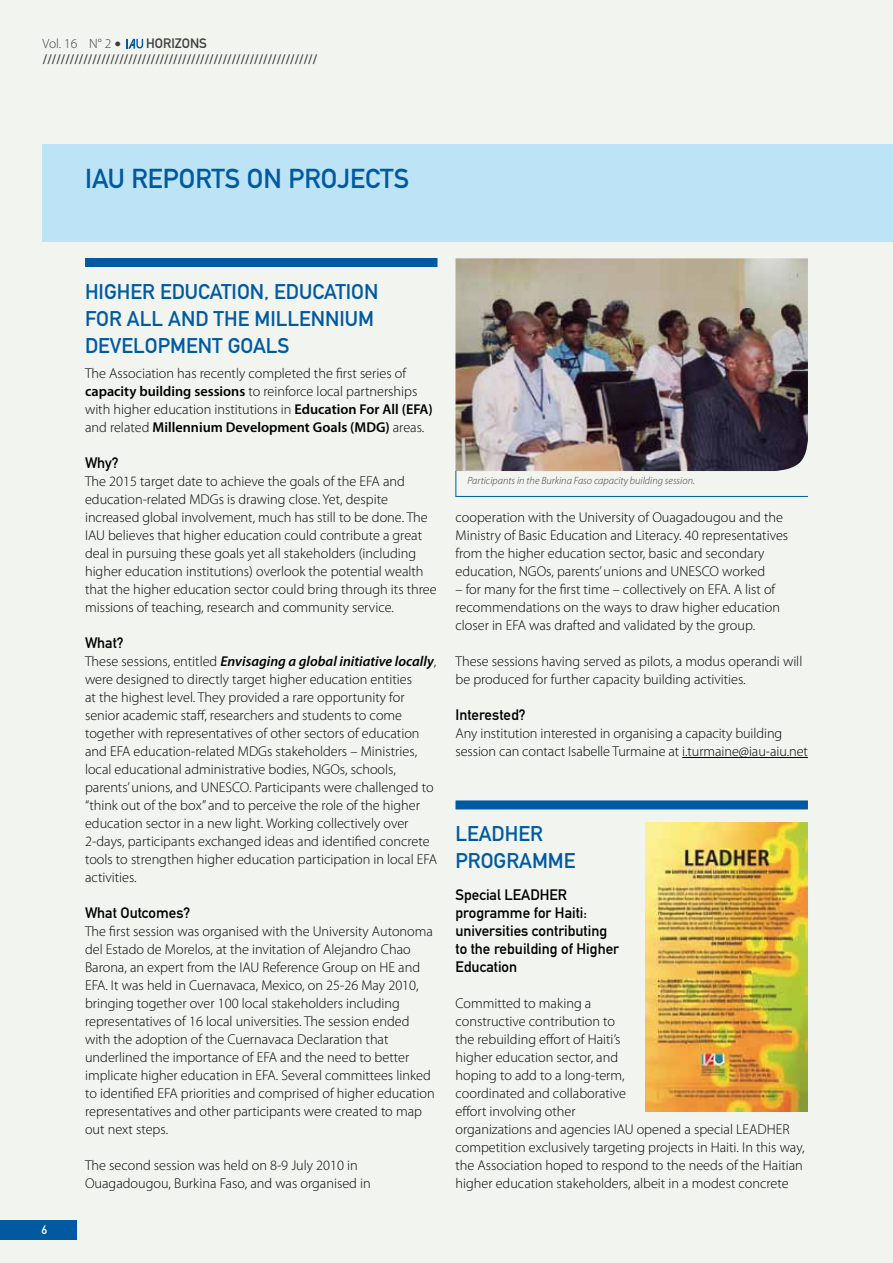
<style>
.page{position:relative;width:893px;height:1263px;background:#f2f4f0}
.page>*{position:absolute;margin:0;border:0;box-sizing:border-box;transform-origin:0 0}
.t1{font:27px "DIN Mittelschrift Std";color:#005aa2}
.t2{font:21px/27px "DIN Mittelschrift Std";color:#005aa2}
.t3{font:15px/18px "DIN Mittelschrift Std";color:#000}
.t4{font:300 14.25px/18px "Myriad Pro";color:#000}
.t5{font:13.5px/15.1px "DIN Mittelschrift Std";color:#3e3d40;text-align:center}
.t6{font:300 13.5px "Myriad Pro";color:#3e3d40}
.t7{font:12px "DIN Mittelschrift Std";color:#fff}
.t8{font:italic 300 10.5px "Myriad Pro";color:#3e3d40}
.s1{font-size:27px}
.s2{font-weight:600}
.s3{font-weight:600;font-style:italic}
</style>
<div class="page">
<div style="left:0;top:1220px;width:77px;height:20px;background:#005aa2"></div>
<svg style="left:126px;top:39px;width:17px;height:10px"></svg>
<div style="left:85px;top:258px;width:352px;height:9px;background:#005aa2"></div>
<hr style="left:682px;top:757px;width:126px;height:1px;background:#000">
<div style="left:455px;top:800px;width:353px;height:9px;background:#005aa2"></div>
<div style="left:43px;top:145px;width:850px;height:97px;background:#bde3f6"></div>
<img style="left:455px;top:258px;width:353px;height:212px">
<img style="left:645px;top:822px;width:163px;height:289px">
<svg style="left:455px;top:470px;width:353px;height:27px"></svg>
<p class="t5" style="left:43px;top:36px;width:276px">HORIZONS /////////////////////////////////////////////////////////////</p>
<p class="t6" style="left:43px;top:36px;width:80px">Vol. 16 N° 2 <span class="s1">•</span></p>
<p class="t7" style="left:41px;top:1223px;width:7px">6</p>
<h1 class="t1" style="left:85px;top:163px;width:326px">IAU REPORTS ON PROJECTS</h1>
<h2 class="t2" style="left:85px;top:278px;width:295px">HIGHER EDUCATION, EDUCATION<br>FOR ALL AND THE MILLENNIUM<br>DEVELOPMENT GOALS</h2>
<p class="t4" style="left:85px;top:364px;width:349px">The Association has recently completed the first series of <span class="s2">capacity building sessions</span> to reinforce local partnerships with higher education institutions in <span class="s2">Education For All (EFA) </span>and related <span class="s2">Millennium Development Goals (MDG)</span> areas.</p>
<p class="t3" style="left:85px;top:454px;width:35px">Why?</p>
<p class="t4" style="left:85px;top:472px;width:353px">The 2015 target date to achieve the goals of the EFA and education-related MDGs is drawing close. Yet, despite increased global involvement, much has still to be done. The IAU believes that higher education could contribute a great deal in pursuing these goals yet all stakeholders (including higher education institutions) overlook the potential wealth that the higher education sector could bring through its three missions of teaching, research and community service.</p>
<p class="t3" style="left:85px;top:634px;width:40px">What?</p>
<p class="t4" style="left:85px;top:652px;width:354px">These sessions, entitled <span class="s3">Envisaging a global initiative locally</span>, were designed to directly target higher education entities<br>at the highest level. They provided a rare opportunity for senior academic staff, researchers and students to come together with representatives of other sectors of education and EFA education-related MDGs stakeholders – Ministries, local educational administrative bodies, NGOs, schools, parents’ unions, and UNESCO. Participants were challenged to “think out of the box” and to perceive the role of the higher education sector in a new light. Working collectively over 2-days, participants exchanged ideas and identified concrete tools to strengthen higher education participation in local EFA activities.</p>
<p class="t3" style="left:85px;top:904px;width:107px">What Outcomes?</p>
<p class="t4" style="left:85px;top:922px;width:351px">The first session was organised with the University Autonoma del Estado de Morelos, at the invitation of Alejandro Chao Barona, an expert from the IAU Reference Group on HE and EFA. It was held in Cuernavaca, Mexico, on 25-26 May 2010, bringing together over 100 local stakeholders including representatives of 16 local universities. The session ended with the adoption of the Cuernavaca Declaration that underlined the importance of EFA and the need to better implicate higher education in EFA. Several committees linked to identified EFA priorities and comprised of higher education representatives and other participants were created to map out next steps.</p>
<p class="t4" style="left:85px;top:1156px;width:287px">The second session was held on 8-9 July 2010 in<br>Ouagadougou, Burkina Faso, and was organised in</p>
<p class="t8" style="left:467px;top:475px;width:229px">Participants in the Burkina Faso capacity building session.</p>
<p class="t4" style="left:455px;top:508px;width:334px">cooperation with the University of Ouagadougou and the Ministry of Basic Education and Literacy. 40 representatives from the higher education sector, basic and secondary education, NGOs, parents’ unions and UNESCO worked</p>
<p class="t4" style="left:455px;top:580px;width:326px">– for many for the first time – collectively on EFA. A list of recommendations on the ways to draw higher education closer in EFA was drafted and validated by the group.</p>
<p class="t4" style="left:455px;top:652px;width:348px">These sessions having served as pilots, a modus operandi will be produced for further capacity building activities.</p>
<p class="t3" style="left:455px;top:706px;width:72px">Interested?</p>
<p class="t4" style="left:455px;top:724px;width:354px">Any institution interested in organising a capacity building session can contact Isabelle Turmaine at i.turmaine@iau-aiu.net</p>
<h2 class="t2" style="left:455px;top:821px;width:89px">LEADHER<br>Programme</h2>
<p class="t3" style="left:455px;top:886px;width:165px">Special LEADHER programme for Haiti: universities contributing to the rebuilding of Higher<br>Education</p>
<p class="t4" style="left:455px;top:994px;width:351px">Committed to making a<br>constructive contribution to<br>the rebuilding effort of Haiti’s<br>higher education sector, and<br>hoping to add to a long-term,<br>coordinated and collaborative<br>effort involving other<br>organizations and agencies IAU opened a special LEADHER competition exclusively targeting projects in Haiti. In this way, the Association hoped to respond to the needs of the Haitian higher education stakeholders, albeit in a modest concrete</p>
</div>
